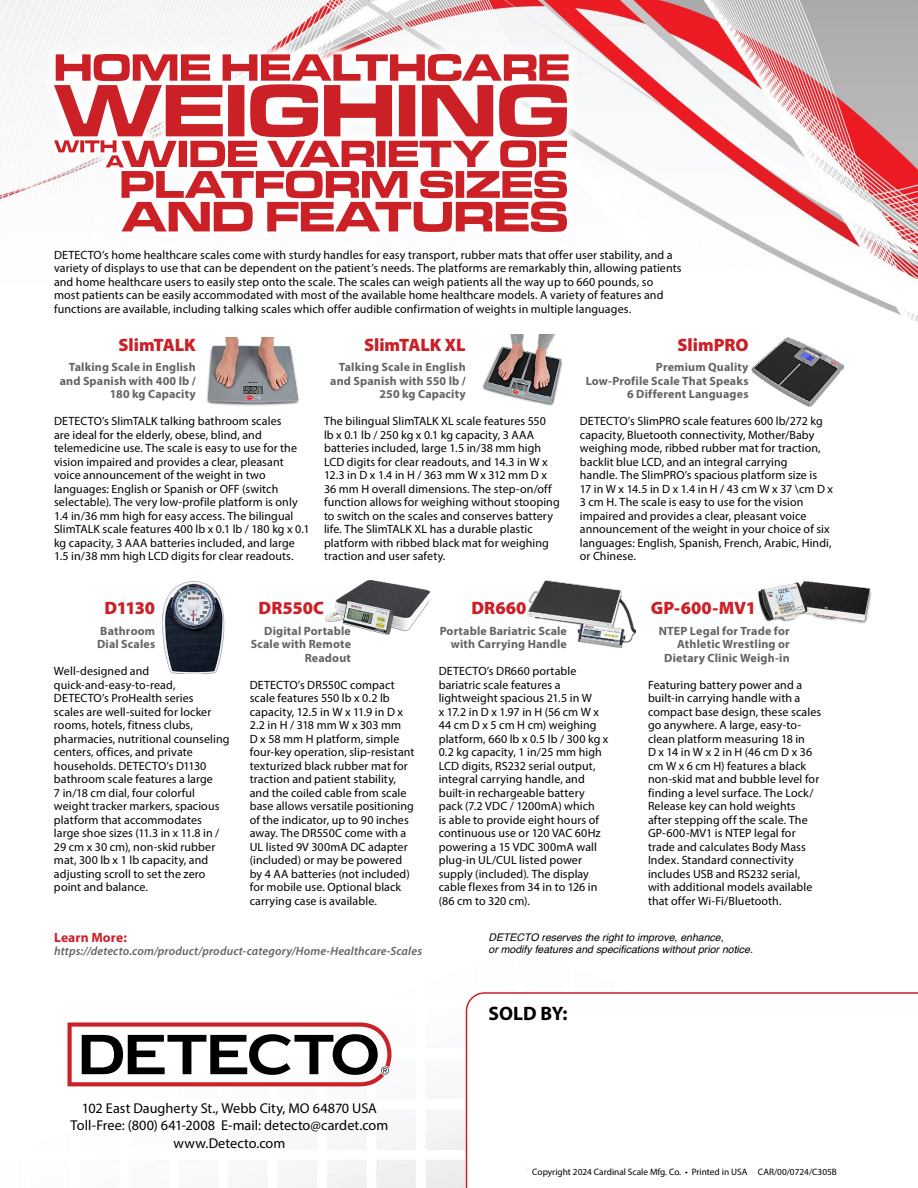
<style>
.page{position:relative;width:918px;height:1188px;background:#fff}
.page>*{position:absolute;margin:0;border:0;box-sizing:border-box;transform-origin:0 0}
.t1{font:700 19.5px "Myriad Pro";color:#000}
.t2{font:900 18px "Myriad Pro";letter-spacing:-.005em;color:#cc2027}
.t3{font:14.25px/17.1px "Myriad Pro";letter-spacing:.005em;color:#000;text-align:center}
.t4{font:700 13.5px "Myriad Pro";letter-spacing:.01em;color:#cc2027}
.t5{font:12px/13.5px "Myriad Pro";letter-spacing:.005em;color:#000}
.t6{font:700 12px/13.5px "Myriad Pro";letter-spacing:.015em;color:#636466;text-align:right}
.t7{font:italic 600 12px "Myriad Pro";letter-spacing:.015em;color:#636466}
.t8{font:italic 10.5px/12.6px "Helvetica";color:#000}
.t9{font:9.3px "Myriad Pro";color:#000}
.s1{color:#ebebec}
</style>
<div class="page">
<img style="left:0;top:0;width:918px;height:407px">
<div style="left:42px;top:41px;width:540px;height:204px;background:#fff"></div>
<svg style="left:54px;top:54px;width:515px;height:178px"></svg>
<img style="left:67px;top:1008px;width:399px;height:180px">
<svg style="left:466px;top:992px;width:452px;height:196px"></svg>
<div style="left:41px;top:237px;width:653px;height:91px;background:#fff"></div>
<img style="left:752px;top:338px;width:91px;height:68px">
<img style="left:203px;top:338px;width:101px;height:69px">
<img style="left:479px;top:335px;width:87px;height:72px">
<img style="left:325px;top:580px;width:105px;height:54px">
<img style="left:758px;top:580px;width:114px;height:44px">
<img style="left:162px;top:581px;width:62px;height:93px">
<img style="left:528px;top:580px;width:108px;height:68px">
<svg style="left:68px;top:1022px;width:323px;height:64px"></svg>
<p class="t5" style="left:54px;top:248px;width:629px">DETECTO’s home healthcare scales come with sturdy handles for easy transport, rubber mats that offer user stability, and a variety of displays to use that can be dependent on the patient’s needs. The platforms are remarkably thin, allowing patients and home healthcare users to easily step onto the scale. The scales can weigh patients all the way up to 660 pounds, so most patients can be easily accommodated with most of the available home healthcare models. A variety of features and functions are available, including talking scales which offer audible confirmation of weights in multiple languages.</p>
<h2 class="t2" style="left:118px;top:333px;width:79px">SlimTALK</h2>
<p class="t6" style="left:60px;top:360px;width:137px">Talking Scale in English and Spanish with 400 lb /<br>180 kg Capacity</p>
<p class="t5" style="left:54px;top:414px;width:257px">DETECTO’s SlimTALK talking bathroom scales<br>are ideal for the elderly, obese, blind, and telemedicine use. The scale is easy to use for the vision impaired and provides a clear, pleasant voice announcement of the weight in two languages: English or Spanish or OFF (switch selectable). The very low-profile platform is only 1.4 in/36 mm high for easy access. The bilingual SlimTALK scale features 400 lb x 0.1 lb / 180 kg x 0.1 kg capacity, 3 AAA batteries included, and large 1.5 in/38 mm high LCD digits for clear readouts.</p>
<h2 class="t2" style="left:364px;top:333px;width:103px">SlimTALK XL</h2>
<p class="t6" style="left:330px;top:360px;width:137px">Talking Scale in English and Spanish with 550 lb /<br>250 kg Capacity</p>
<p class="t5" style="left:324px;top:414px;width:237px">The bilingual SlimTALK XL scale features 550<br>lb x 0.1 lb / 250 kg x 0.1 kg capacity, 3 AAA batteries included, large 1.5 in/38 mm high LCD digits for clear readouts, and 14.3 in W x 12.3 in D x 1.4 in H / 363 mm W x 312 mm D x 36 mm H overall dimensions. The step-on/off function allows for weighing without stooping to switch on the scales and conserves battery life. The SlimTALK XL has a durable plastic platform with ribbed black mat for weighing traction and user safety.</p>
<h2 class="t2" style="left:677px;top:333px;width:73px">SlimPRO</h2>
<p class="t6" style="left:586px;top:360px;width:164px">Premium Quality<br>Low-Profile Scale That Speaks<br>6 Different Languages</p>
<p class="t5" style="left:580px;top:414px;width:255px">DETECTO’s SlimPRO scale features 600 lb/272 kg capacity, Bluetooth connectivity, Mother/Baby weighing mode, ribbed rubber mat for traction, backlit blue LCD, and an integral carrying<br>handle. The SlimPRO’s spacious platform size is<br>17 in W x 14.5 in D x 1.4 in H / 43 cm W x 37 \cm D x 3 cm H. The scale is easy to use for the vision impaired and provides a clear, pleasant voice announcement of the weight in your choice of six languages: English, Spanish, French, Arabic, Hindi, or Chinese.</p>
<h2 class="t2" style="left:105px;top:596px;width:52px">D1130</h2>
<p class="t6" style="left:97px;top:623px;width:60px;text-align:left">Bathroom<br>Dial Scales</p>
<p class="t5" style="left:54px;top:664px;width:177px">Well-designed and quick-and-easy-to-read,<br>DETECTO’s ProHealth series<br>scales are well-suited for locker rooms, hotels, fitness clubs, pharmacies, nutritional counseling centers, offices, and private households. DETECTO’s D1130 bathroom scale features a large<br>7 in/18 cm dial, four colorful weight tracker markers, spacious platform that accommodates large shoe sizes (11.3 in x 11.8 in /<br>29 cm x 30 cm), non-skid rubber mat, 300 lb x 1 lb capacity, and adjusting scroll to set the zero point and balance.</p>
<h2 class="t2" style="left:259px;top:596px;width:67px">DR550C</h2>
<p class="t6" style="left:251px;top:623px;width:102px">Digital Portable<br>Scale with Remote<br>Readout</p>
<p class="t5" style="left:250px;top:678px;width:166px">DETECTO’s DR550C compact scale features 550 lb x 0.2 lb capacity, 12.5 in W x 11.9 in D x<br>2.2 in H / 318 mm W x 303 mm<br>D x 58 mm H platform, simple four-key operation, slip-resistant texturized black rubber mat for traction and patient stability, and the coiled cable from scale base allows versatile positioning of the indicator, up to 90 inches away. The DR550C come with a<br>UL listed 9V 300mA DC adapter (included) or may be powered by 4 AA batteries (not included) for mobile use. Optional black carrying case is available.</p>
<p class="t4" style="left:54px;top:928px;width:74px">Learn More:</p>
<p class="t7" style="left:54px;top:943px;width:370px">https://detecto.com/product/product-category/Home-Healthcare-Scales</p>
<h2 class="t2" style="left:471px;top:596px;width:57px">DR660</h2>
<p class="t6" style="left:440px;top:623px;width:129px">Portable Bariatric Scale with Carrying Handle</p>
<p class="t5" style="left:439px;top:664px;width:171px">DETECTO’s DR660 portable bariatric scale features a lightweight spacious 21.5 in W<br>x 17.2 in D x 1.97 in H (56 cm W x<br>44 cm D x 5 cm H cm) weighing platform, 660 lb x 0.5 lb / 300 kg x<br>0.2 kg capacity, 1 in/25 mm high<br>LCD digits, RS232 serial output, integral carrying handle, and built-in rechargeable battery pack (7.2 VDC / 1200mA) which<br>is able to provide eight hours of continuous use or 120 VAC 60Hz powering a 15 VDC 300mA wall plug-in UL/CUL listed power supply (included). The display cable flexes from 34 in to 126 in (86 cm to 320 cm).</p>
<h2 class="t2" style="left:651px;top:596px;width:107px">GP-600-MV1</h2>
<p class="t6" style="left:659px;top:623px;width:132px">NTEP Legal for Trade for<br>Athletic Wrestling or<br>Dietary Clinic Weigh-in</p>
<p class="t5" style="left:648px;top:678px;width:175px">Featuring battery power and a built-in carrying handle with a compact base design, these scales go anywhere. A large, easy-to&shy;clean platform measuring 18 in<br>D x 14 in W x 2 in H (46 cm D x 36 cm W x 6 cm H) features a black non-skid mat and bubble level for finding a level surface. The Lock/<br>Release key can hold weights after stepping off the scale. The<br>GP-600-MV1 is NTEP legal for trade and calculates Body Mass<br>Index. Standard connectivity includes USB and RS232 serial, with additional models available that offer Wi-Fi/Bluetooth.</p>
<p class="t8" style="left:489px;top:931px;width:266px">DETECTO reserves the right to improve, enhance,<br>or modify features and specifications without prior notice.</p>
<h1 class="t1" style="left:489px;top:1001px;width:80px">SOLD BY:</h1>
<p class="t3" style="left:71px;top:1100px;width:319px">102 East Daugherty St., Webb City, MO 64870 USA<br>Toll-Free: (800) 641-2008 E-mail: detecto@cardet.com www.Detecto.com</p>
<p class="t9" style="left:525px;top:1166px;width:313px"><sup>©</sup> Copyright 2024 Cardinal Scale Mfg. Co. • Printed in USA <span class="s1">•</span> CAR/00/0724/C305B</p>
</div>
